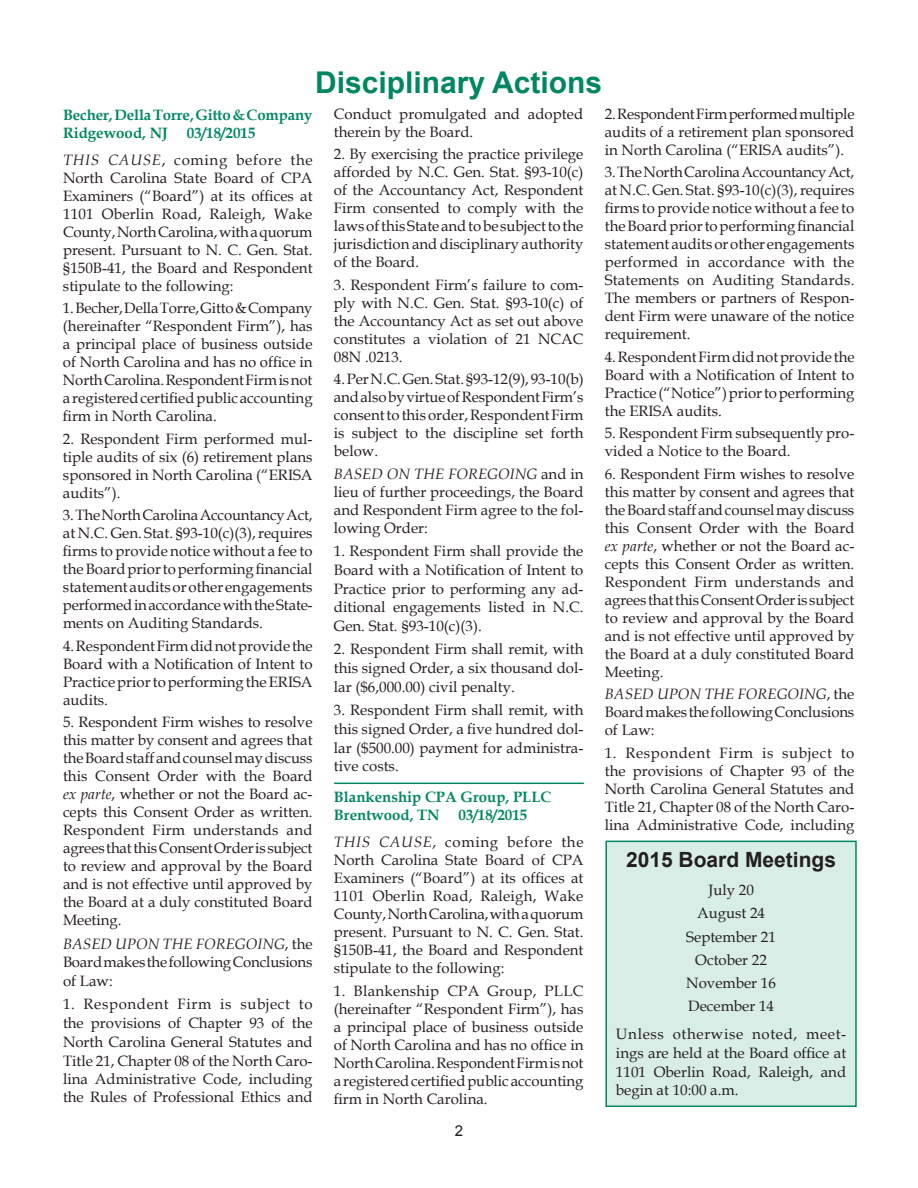
<style>
.page{position:relative;width:918px;height:1188px;background:#fff}
.page>*{position:absolute;margin:0;border:0;box-sizing:border-box;transform-origin:0 0}
.t1{font:700 30px "Arial";color:#008761}
.t2{font:700 21px "Arial";color:#231f20}
.t3{font:15px/18px "Book Antiqua";color:#231f20;text-align:justify}
.t4{font:700 15px/18px "Book Antiqua";color:#008761}
.t5{font:15px/27px "Book Antiqua";letter-spacing:.045em;color:#231f20}
.t6{font:15px "Arial";color:#231f20}
.s1{font-style:italic}
.s2{font-weight:700;color:#008761}
</style>
<div class="page">
<hr style="left:334px;top:783px;width:250px;height:1px;background:#008761">
<div style="left:606px;top:841px;width:250px;height:265px;background:#d9ede7"></div>
<div style="left:605px;top:841px;width:252px;height:266px;border:2px solid #008761"></div>
<h1 class="t1" style="left:315px;top:63px;width:289px">Disciplinary Actions</h1>
<p class="t4" style="left:63px;top:106px;width:251px">Becher, Della Torre, Gitto &amp; Company<br>Ridgewood, NJ 03/18/2015</p>
<p class="t3" style="left:63px;top:150px;width:251px"><span class="s1">THIS CAUSE</span>, coming before the North Carolina State Board of CPA Examiners (“Board”) at its offices at 1101 Oberlin Road, Raleigh, Wake County, North Carolina, with a quorum present. Pursuant to N. C. Gen. Stat. §150B-41, the Board and Respondent stipulate to the following:</p>
<p class="t3" style="left:63px;top:299px;width:251px">1. Becher, Della Torre, Gitto &amp; Company (hereinafter “Respondent Firm”), has a principal place of business outside of North Carolina and has no office in North Carolina. Respondent Firm is not a registered certified public accounting firm in North Carolina.</p>
<p class="t3" style="left:63px;top:429px;width:251px">2. Respondent Firm performed mul&shy;tiple audits of six (6) retirement plans sponsored in North Carolina (“ERISA audits”).</p>
<p class="t3" style="left:63px;top:506px;width:251px">3. The North Carolina Accountancy Act, at N.C. Gen. Stat. §93-10(c)(3), requires firms to provide notice without a fee to the Board prior to performing financial statement audits or other engagements performed in accordance with the State&shy;ments on Auditing Standards.</p>
<p class="t3" style="left:63px;top:636px;width:251px">4. Respondent Firm did not provide the Board with a Notification of Intent to Practice prior to performing the ERISA audits.</p>
<p class="t3" style="left:63px;top:713px;width:251px">5. Respondent Firm wishes to resolve this matter by consent and agrees that the Board staff and counsel may discuss this Consent Order with the Board <span class="s1">ex parte</span>, whether or not the Board ac&shy;cepts this Consent Order as written.<br>Respondent Firm understands and agrees that this Consent Order is subject to review and approval by the Board and is not effective until approved by the Board at a duly constituted Board Meeting.</p>
<p class="t3" style="left:63px;top:934px;width:251px;line-height:18.8px"><span class="s1">BASED UPON THE FOREGOING</span>, the Board makes the following Conclusions of Law:</p>
<p class="t3" style="left:63px;top:995px;width:251px;line-height:18.6px">1. Respondent Firm is subject to the provisions of Chapter 93 of the North Carolina General Statutes and Title 21, Chapter 08 of the North Caro&shy;lina Administrative Code, including the Rules of Professional Ethics and</p>
<p class="t3" style="left:334px;top:104px;width:251px">Conduct promulgated and adopted therein by the Board.</p>
<p class="t3" style="left:334px;top:145px;width:251px">2. By exercising the practice privilege afforded by N.C. Gen. Stat. §93-10(c) of the Accountancy Act, Respondent Firm consented to comply with the laws of this State and to be subject to the jurisdiction and disciplinary authority of the Board.</p>
<p class="t3" style="left:334px;top:275px;width:251px">3. Respondent Firm’s failure to com&shy;ply with N.C. Gen. Stat. §93-10(c) of the Accountancy Act as set out above constitutes a violation of 21 NCAC 08N .0213.</p>
<p class="t3" style="left:334px;top:370px;width:251px">4. Per N.C. Gen. Stat. §93-12(9), 93-10(b) and also by virtue of Respondent Firm’s consent to this order, Respondent Firm is subject to the discipline set forth below.</p>
<p class="t3" style="left:334px;top:464px;width:251px"><span class="s1">BASED ON THE FOREGOING</span> and in lieu of further proceedings, the Board and Respondent Firm agree to the fol&shy;lowing Order:</p>
<p class="t3" style="left:334px;top:541px;width:251px;line-height:18.8px">1. Respondent Firm shall provide the Board with a Notification of Intent to Practice prior to performing any ad&shy;ditional engagements listed in N.C.<br>Gen. Stat. §93-10(c)(3).</p>
<p class="t3" style="left:334px;top:640px;width:251px;line-height:18.8px">2. Respondent Firm shall remit, with this signed Order, a six thousand dol&shy;lar ($6,000.00) civil penalty.</p>
<p class="t3" style="left:334px;top:700px;width:251px;line-height:18.8px">3. Respondent Firm shall remit, with this signed Order, a five hundred dol&shy;lar ($500.00) payment for administra&shy;tive costs.</p>
<p class="t4" style="left:334px;top:788px;width:219px">Blankenship CPA Group, PLLC<br>Brentwood, TN</p>
<p class="t5" style="left:334px;top:801px;width:251px;text-indent:125px"><span class="s2">03/18/2015<br></span><span class="s1">THIS CAUSE</span>, coming before the</p>
<p class="t3" style="left:334px;top:851px;width:251px">North Carolina State Board of CPA Examiners (“Board”) at its offices at 1101 Oberlin Road, Raleigh, Wake County, North Carolina, with a quorum present. Pursuant to N. C. Gen. Stat. §150B-41, the Board and Respondent stipulate to the following:</p>
<p class="t3" style="left:334px;top:981px;width:251px">1. Blankenship CPA Group, PLLC (hereinafter “Respondent Firm”), has a principal place of business outside of North Carolina and has no office in North Carolina. Respondent Firm is not a registered certified public accounting firm in North Carolina.</p>
<p class="t6" style="left:455px;top:1121px;width:10px">2</p>
<p class="t3" style="left:605px;top:104px;width:251px">2. Respondent Firm performed multiple audits of a retirement plan sponsored in North Carolina (“ERISA audits”).</p>
<p class="t3" style="left:605px;top:163px;width:251px">3. The North Carolina Accountancy Act, at N.C. Gen. Stat. §93-10(c)(3), requires firms to provide notice without a fee to the Board prior to performing financial statement audits or other engagements performed in accordance with the Statements on Auditing Standards.<br>The members or partners of Respon&shy;dent Firm were unaware of the notice requirement.</p>
<p class="t3" style="left:605px;top:347px;width:251px">4. Respondent Firm did not provide the Board with a Notification of Intent to Practice (“Notice”) prior to performing the ERISA audits.</p>
<p class="t3" style="left:605px;top:424px;width:251px">5. Respondent Firm subsequently pro&shy;vided a Notice to the Board.</p>
<p class="t3" style="left:605px;top:464px;width:251px">6. Respondent Firm wishes to resolve this matter by consent and agrees that the Board staff and counsel may discuss this Consent Order with the Board <span class="s1">ex parte</span>, whether or not the Board ac&shy;cepts this Consent Order as written.<br>Respondent Firm understands and agrees that this Consent Order is subject to review and approval by the Board and is not effective until approved by the Board at a duly constituted Board Meeting.</p>
<p class="t3" style="left:605px;top:685px;width:251px"><span class="s1">BASED UPON THE FOREGOING</span>, the Board makes the following Conclusions of Law:</p>
<p class="t3" style="left:605px;top:743px;width:251px">1. Respondent Firm is subject to the provisions of Chapter 93 of the North Carolina General Statutes and Title 21, Chapter 08 of the North Caro&shy;lina Administrative Code, including</p>
<h2 class="t2" style="left:626px;top:846px;width:212px">2015 Board Meetings</h2>
<p class="t3" style="left:686px;top:878px;width:91px;line-height:23.2px;text-align:center">July 20<br>August 24<br>September 21<br>October 22<br>November 16<br>December 14</p>
<p class="t3" style="left:616px;top:1024px;width:232px;line-height:18.8px">Unless otherwise noted, meet&shy;ings are held at the Board office at 1101 Oberlin Road, Raleigh, and begin at 10:00 a.m.</p>
</div>
